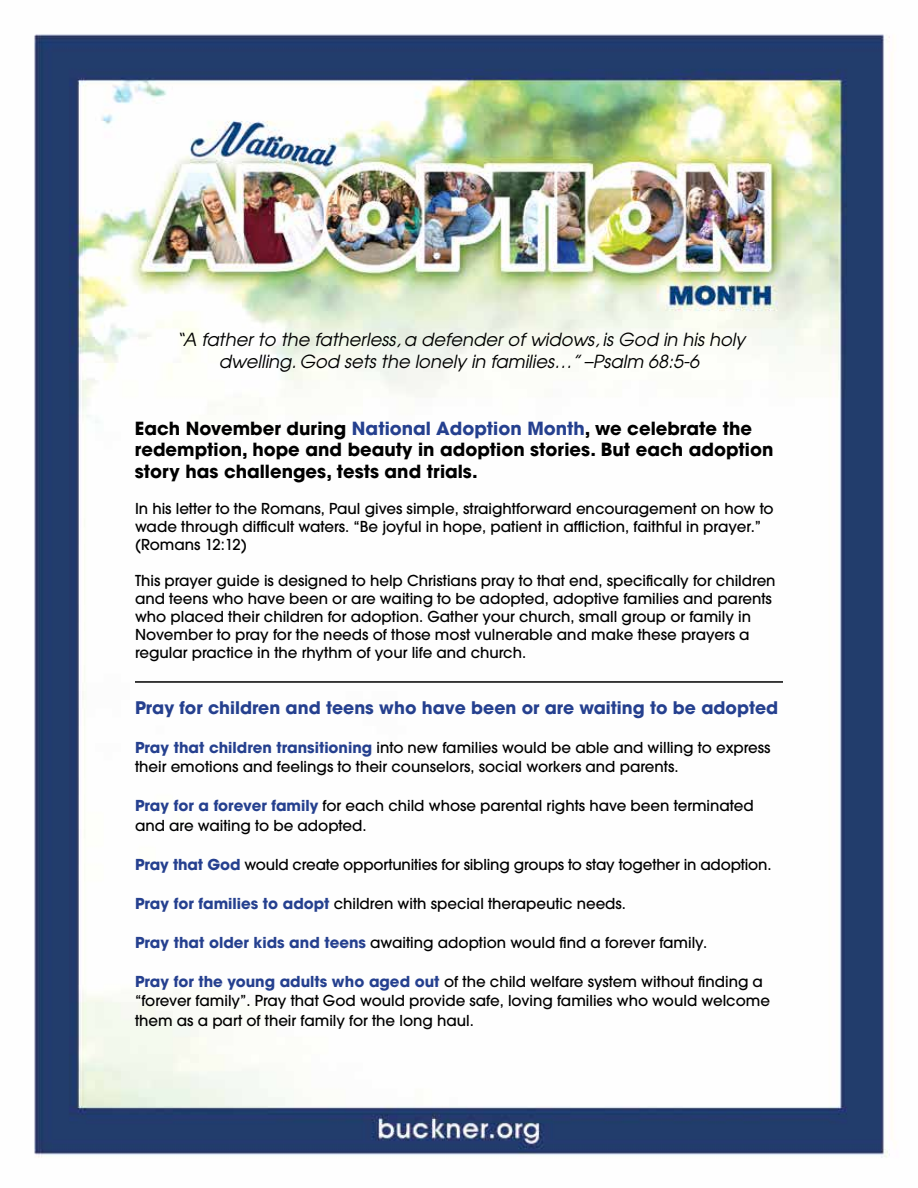
<style>
.page{position:relative;width:918px;height:1188px;background:#fff}
.page>*{position:absolute;margin:0;border:0;box-sizing:border-box;transform-origin:0 0}
.t1{font:700 18px/21.6px "Avant Garde";color:#000}
.t2{font:italic 18px/21.6px "Avant Garde";color:#000;text-align:center}
.t3{font:700 17.25px "Avant Garde";color:#25408f}
.t4{font:500 15px/18px "Avant Garde";color:#000}
.s1{color:#25408f}
.s2{font-weight:700;color:#25408f}
</style>
<div class="page">
<img style="left:34px;top:34px;width:856px;height:1124px">
<hr style="left:135px;top:681px;width:648px;height:2px;background:#000">
<p class="t2" style="left:176px;top:328px;width:571px">“A father to the fatherless, a defender of widows, is God in his holy dwelling. God sets the lonely in families…” –Psalm 68:5-6</p>
<p class="t1" style="left:135px;top:417px;width:640px">Each November during <span class="s1">National Adoption Month</span>, we celebrate the redemption, hope and beauty in adoption stories. But each adoption story has challenges, tests and trials.</p>
<p class="t4" style="left:135px;top:500px;width:640px">In his letter to the Romans, Paul gives simple, straightforward encouragement on how to wade through difficult waters. “Be joyful in hope, patient in affliction, faithful in prayer.” (Romans 12:12)</p>
<p class="t4" style="left:135px;top:572px;width:642px">This prayer guide is designed to help Christians pray to that end, specifically for children and teens who have been or are waiting to be adopted, adoptive families and parents who placed their children for adoption. Gather your church, small group or family in November to pray for the needs of those most vulnerable and make these prayers a regular practice in the rhythm of your life and church.</p>
<p class="t3" style="left:135px;top:696px;width:645px">Pray for children and teens who have been or are waiting to be adopted</p>
<p class="t4" style="left:135px;top:738px;width:637px;line-height:19.5px"><span class="s2">Pray that children transitioning</span> into new families would be able and willing to express their emotions and feelings to their counselors, social workers and parents.</p>
<p class="t4" style="left:135px;top:796px;width:620px;line-height:19.5px"><span class="s2">Pray for a forever family</span> for each child whose parental rights have been terminated and are waiting to be adopted.</p>
<p class="t4" style="left:135px;top:856px;width:638px"><span class="s2">Pray that God</span> would create opportunities for sibling groups to stay together in adoption.</p>
<p class="t4" style="left:135px;top:895px;width:493px"><span class="s2">Pray for families to adopt</span> children with special therapeutic needs.</p>
<p class="t4" style="left:135px;top:934px;width:574px"><span class="s2">Pray that older kids and teens</span> awaiting adoption would find a forever family.</p>
<p class="t4" style="left:135px;top:972px;width:637px;line-height:19.5px"><span class="s2">Pray for the young adults who aged out</span> of the child welfare system without finding a “forever family”. Pray that God would provide safe, loving families who would welcome them as a part of their family for the long haul.</p>
</div>
